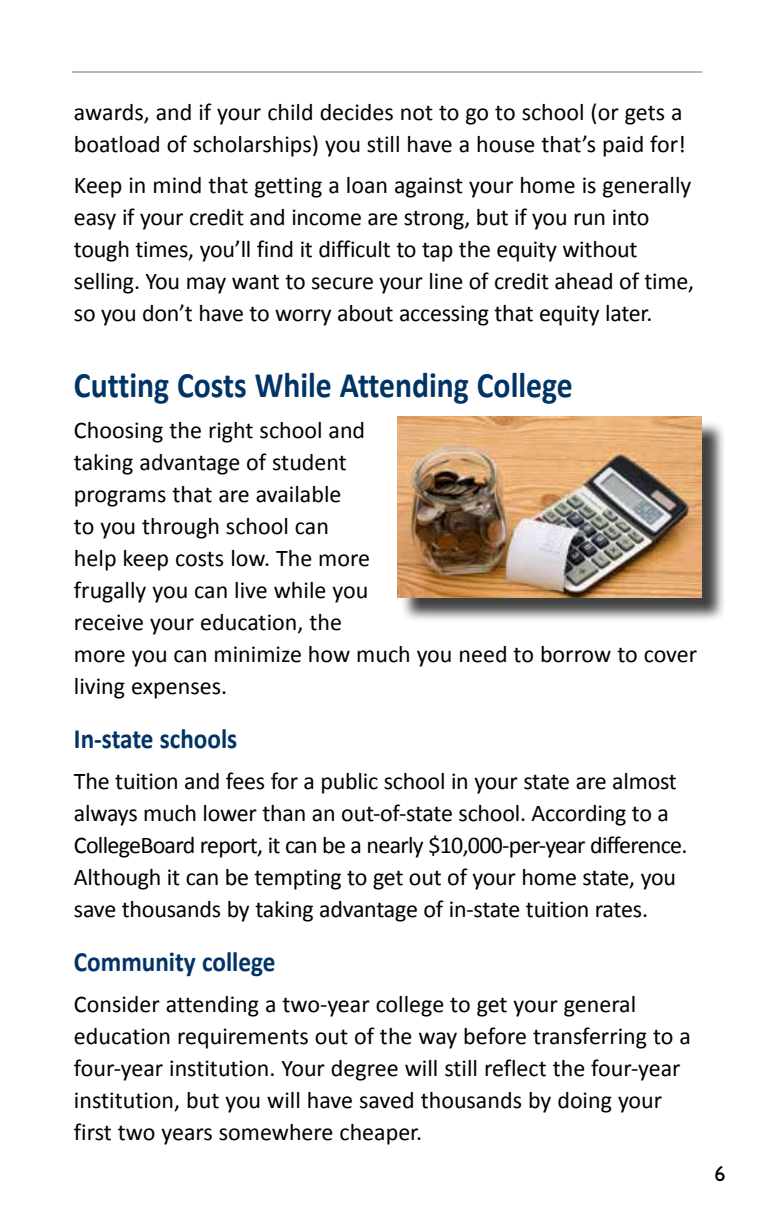
<style>
.page{position:relative;width:774px;height:1224px;background:#fff}
.page>*{position:absolute;margin:0;border:0;box-sizing:border-box;transform-origin:0 0}
.t1{font:700 36px "Calibri";color:#036;scale:.88 1}
.t2{font:700 28px "Calibri";color:#036;scale:.9 1}
.t3{font:24px/32px "Calibri";letter-spacing:-.01em;color:#000}
.t4{font:22px "Gill Sans Std";color:#000}
</style>
<div class="page">
<hr style="left:72px;top:72px;width:630px;height:1px;background:#6d6e71">
<div style="left:400px;top:420px;width:327px;height:203px;background:#000;opacity:.75"></div>
<img style="left:397px;top:417px;width:305px;height:181px">
<p class="t3" style="left:74px;top:96px;width:613px">awards, and if your child decides not to go to school (or gets a boatload of scholarships) you still have a house that’s paid for!</p>
<p class="t3" style="left:74px;top:169px;width:622px">Keep in mind that getting a loan against your home is generally easy if your credit and income are strong, but if you run into tough times, you’ll find it difficult to tap the equity without selling. You may want to secure your line of credit ahead of time, so you don’t have to worry about accessing that equity later.</p>
<h1 class="t1" style="left:74px;top:362px;width:568px">Cutting Costs While Attending College</h1>
<p class="t3" style="left:74px;top:414px;width:625px">Choosing the right school and<br>taking advantage of student<br>programs that are available<br>to you through school can<br>help keep costs low. The more<br>frugally you can live while you<br>receive your education, the<br>more you can minimize how much you need to borrow to cover living expenses.</p>
<p class="t2" style="left:74px;top:720px;width:183px">In-state schools</p>
<p class="t3" style="left:74px;top:765px;width:615px">The tuition and fees for a public school in your state are almost always much lower than an out-of-state school. According to a CollegeBoard report, it can be a nearly $10,000-per-year difference.<br>Although it can be tempting to get out of your home state, you save thousands by taking advantage of in-state tuition rates.</p>
<p class="t2" style="left:74px;top:943px;width:225px">Community college</p>
<p class="t3" style="left:74px;top:988px;width:619px">Consider attending a two-year college to get your general education requirements out of the way before transferring to a four-year institution. Your degree will still reflect the four-year institution, but you will have saved thousands by doing your first two years somewhere cheaper.</p>
<p class="t4" style="left:715px;top:1161px;width:12px">6</p>
</div>
